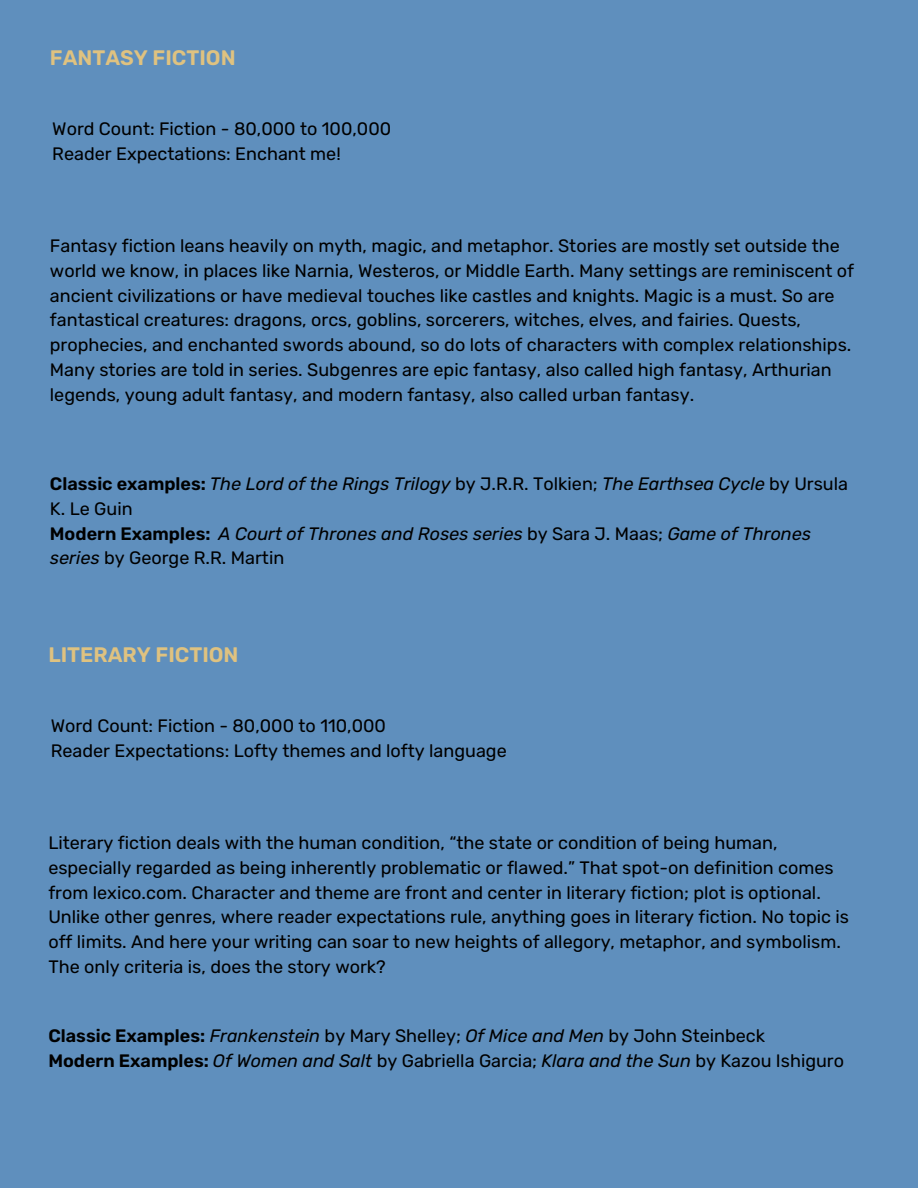
<style>
.page{position:relative;width:918px;height:1188px;background:#5f8fbd}
.page>*{position:absolute;margin:0;border:0;box-sizing:border-box;transform-origin:0 0}
.t1{font:600 21px "Rubik";color:#dfc280}
.t2{font:18px/24.8px "Rubik";color:#000}
.t3{font:italic 18px/24.8px "Rubik";color:#000}
.s1{font-weight:600;font-style:normal}
.s2{font-style:normal}
.s3{font-weight:600}
.s4{font-style:italic}
</style>
<div class="page">
<p class="t1" style="left:50px;top:45px;width:187px">FANTASY FICTION</p>
<p class="t2" style="left:52px;top:116px;width:340px">Word Count: Fiction - 80,000 to 100,000</p>
<p class="t2" style="left:52px;top:141px;width:290px">Reader Expectations: Enchant me!</p>
<p class="t2" style="left:50px;top:234px;width:806px">Fantasy fiction leans heavily on myth, magic, and metaphor. Stories are mostly set outside the world we know, in places like Narnia, Westeros, or Middle Earth. Many settings are reminiscent of ancient civilizations or have medieval touches like castles and knights. Magic is a must. So are fantastical creatures: dragons, orcs, goblins, sorcerers, witches, elves, and fairies. Quests, prophecies, and enchanted swords abound, so do lots of characters with complex relationships.<br>Many stories are told in series. Subgenres are epic fantasy, also called high fantasy, Arthurian legends, young adult fantasy, and modern fantasy, also called urban fantasy.</p>
<p class="t3" style="left:50px;top:472px;width:800px"><span class="s1">Classic examples:</span> The Lord of the Rings Trilogy <span class="s2">by J.R.R. Tolkien;</span> The Earthsea Cycle <span class="s2">by Ursula<br>K. Le Guin</span></p>
<p class="t3" style="left:50px;top:521px;width:763px"><span class="s1">Modern Examples:</span> A Court of Thrones and Roses series <span class="s2">by Sara J. Maas;</span> Game of Thrones series <span class="s2">by George R.R. Martin</span></p>
<p class="t1" style="left:48px;top:642px;width:192px">LITERARY FICTION</p>
<p class="t2" style="left:51px;top:713px;width:337px">Word Count: Fiction - 80,000 to 110,000</p>
<p class="t2" style="left:51px;top:738px;width:458px">Reader Expectations: Lofty themes and lofty language</p>
<p class="t2" style="left:48px;top:830px;width:802px">Literary fiction deals with the human condition, “the state or condition of being human, especially regarded as being inherently problematic or flawed.” That spot-on definition comes from lexico.com. Character and theme are front and center in literary fiction; plot is optional.<br>Unlike other genres, where reader expectations rule, anything goes in literary fiction. No topic is off limits. And here your writing can soar to new heights of allegory, metaphor, and symbolism.<br>The only criteria is, does the story work?</p>
<p class="t2" style="left:48px;top:1023px;width:718px"><span class="s3">Classic Examples:</span> <span class="s4">Frankenstein</span> by Mary Shelley; <span class="s4">Of Mice and Men</span> by John Steinbeck</p>
<p class="t2" style="left:48px;top:1048px;width:797px"><span class="s3">Modern Examples:</span> <span class="s4">Of Women and Salt</span> by Gabriella Garcia; <span class="s4">Klara and the Sun</span> by Kazou Ishiguro</p>
</div>
